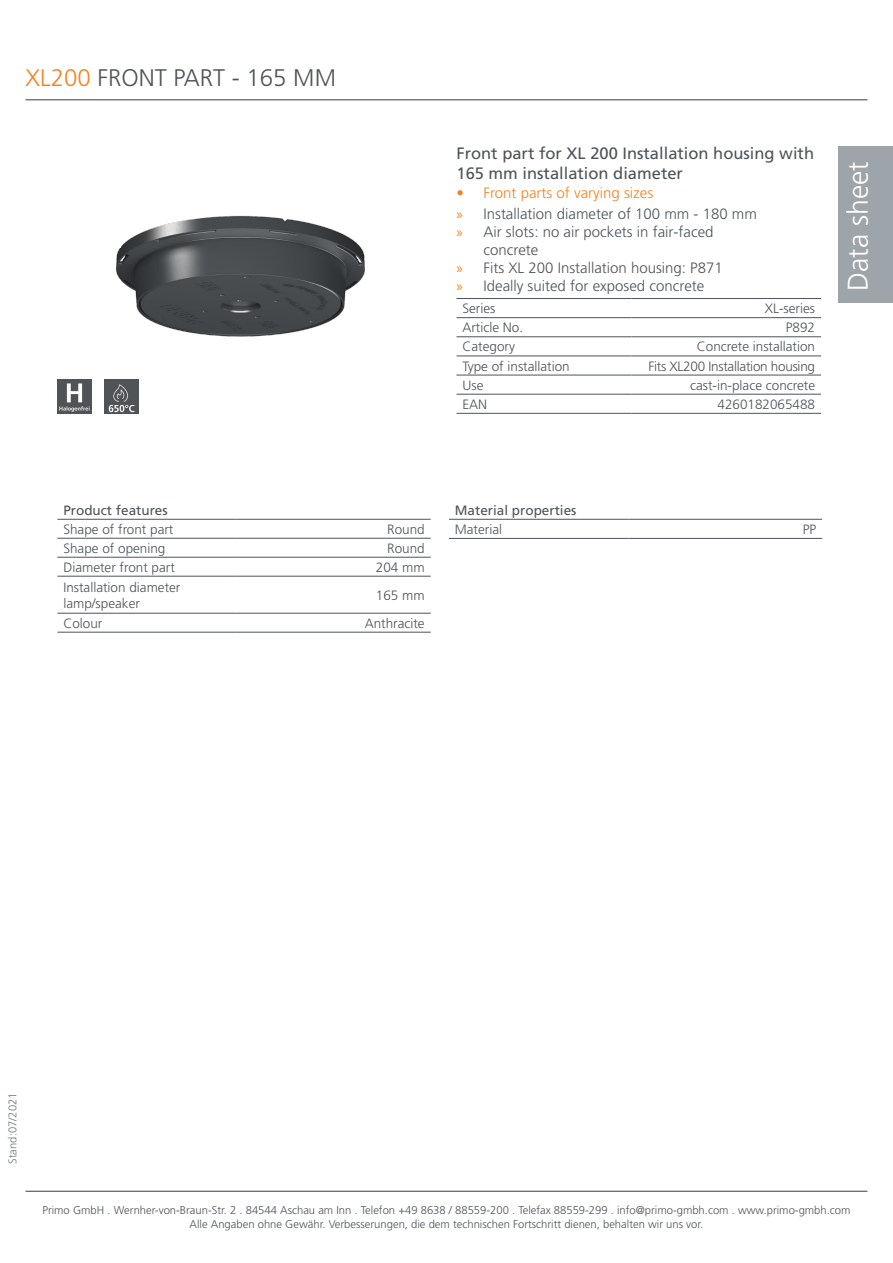
<style>
.page{position:relative;width:893px;height:1263px;background:#fff}
.page>*{position:absolute;margin:0;border:0;box-sizing:border-box;transform-origin:0 0}
.t1{font:300 28.5px "Frutiger LT Pro";color:#fff}
.H1_Produktname{font:300 24px "Frutiger LT Pro";color:#4d545a}
.SH_Produkt-Keywords{font:16.5px/19.5px "Frutiger LT Pro";color:#4d545a}
.t2{font:300 15px "Frutiger LT Pro";color:#4d545a}
.t3{font:300 15px "Frutiger LT Pro";color:#f58220}
.Tabellentext_li{font:300 13.5px/16.2px "Frutiger LT Pro";color:#4d545a}
.Tabellenüberschrift{font:13.5px "Frutiger LT Pro";color:#4d545a}
.Tabellentext_re{font:300 13.5px "Frutiger LT Pro";color:#4d545a}
.Tabellentext_li-2{font:300 13.5px "Frutiger LT Pro";letter-spacing:-.02em;color:#4d545a}
.FZ{font:300 11.25px "Frutiger LT Pro";color:#4d545a}
.Randleiste_li_Stand{font:300 11.25px "Frutiger LT Pro";color:#6e777c}
.s1{color:#f58220}
.s2{font-family:"Myriad Pro";font-weight:400;color:#f58220}
</style>
<div class="page">
<hr style="left:456px;top:298px;width:175px;height:1px;background:#4d545a">
<hr style="left:631px;top:298px;width:190px;height:1px;background:#4d545a">
<hr style="left:456px;top:317px;width:175px;height:1px;background:#4d545a">
<hr style="left:631px;top:317px;width:190px;height:1px;background:#4d545a">
<hr style="left:456px;top:336px;width:175px;height:1px;background:#4d545a">
<hr style="left:631px;top:336px;width:190px;height:1px;background:#4d545a">
<hr style="left:456px;top:356px;width:175px;height:1px;background:#4d545a">
<hr style="left:631px;top:356px;width:190px;height:1px;background:#4d545a">
<hr style="left:456px;top:375px;width:175px;height:1px;background:#4d545a">
<hr style="left:631px;top:375px;width:190px;height:1px;background:#4d545a">
<hr style="left:456px;top:394px;width:175px;height:1px;background:#4d545a">
<hr style="left:631px;top:394px;width:190px;height:1px;background:#4d545a">
<hr style="left:456px;top:413px;width:175px;height:1px;background:#4d545a">
<hr style="left:631px;top:413px;width:190px;height:1px;background:#4d545a">
<hr style="left:57px;top:519px;width:180px;height:1px;background:#4d545a">
<hr style="left:237px;top:519px;width:194px;height:1px;background:#4d545a">
<hr style="left:57px;top:538px;width:180px;height:1px;background:#4d545a">
<hr style="left:237px;top:538px;width:194px;height:1px;background:#4d545a">
<hr style="left:57px;top:557px;width:180px;height:1px;background:#4d545a">
<hr style="left:237px;top:557px;width:194px;height:1px;background:#4d545a">
<hr style="left:57px;top:576px;width:180px;height:1px;background:#4d545a">
<hr style="left:237px;top:576px;width:194px;height:1px;background:#4d545a">
<hr style="left:57px;top:613px;width:180px;height:1px;background:#4d545a">
<hr style="left:237px;top:613px;width:194px;height:1px;background:#4d545a">
<hr style="left:57px;top:632px;width:180px;height:1px;background:#4d545a">
<hr style="left:237px;top:632px;width:194px;height:1px;background:#4d545a">
<img style="left:116px;top:215px;width:249px;height:122px">
<hr style="left:449px;top:519px;width:179px;height:1px;background:#4d545a">
<hr style="left:628px;top:519px;width:194px;height:1px;background:#4d545a">
<hr style="left:449px;top:538px;width:179px;height:1px;background:#4d545a">
<hr style="left:628px;top:538px;width:194px;height:1px;background:#4d545a">
<img style="left:57px;top:379px;width:34px;height:34px">
<img style="left:105px;top:379px;width:33px;height:34px">
<div style="left:839px;top:147px;width:54px;height:156px;background:#9da5ab"></div>
<hr style="left:26px;top:99px;width:841px;height:1px;background:#4d545a">
<hr style="left:26px;top:1191px;width:841px;height:1px;background:#4d545a">
<p class="H1_Produktname" style="left:26px;top:64px;width:312px"><span class="s1">XL200</span> FRONT PART - 165 MM</p>
<p class="SH_Produkt-Keywords" style="left:456px;top:144px;width:359px">Front part for XL 200 Installation housing with<br>165 mm installation diameter</p>
<p class="t3" style="left:456px;top:185px;width:198px">• Front parts of varying sizes</p>
<p class="t2" style="left:456px;top:205px;width:302px"><span class="s2">»</span> Installation diameter of 100 mm - 180 mm</p>
<p class="t2" style="left:456px;top:223px;width:259px"><span class="s2">»</span> Air slots: no air pockets in fair-faced</p>
<p class="t2" style="left:483px;top:241px;width:56px">concrete</p>
<p class="t2" style="left:456px;top:259px;width:268px"><span class="s2">»</span> Fits XL 200 Installation housing: P871</p>
<p class="t2" style="left:456px;top:277px;width:249px"><span class="s2">»</span> Ideally suited for exposed concrete</p>
<p class="Tabellentext_li" style="left:462px;top:300px;width:34px">Series</p>
<p class="Tabellentext_li" style="left:765px;top:300px;width:52px">XL-series</p>
<p class="Tabellentext_li" style="left:462px;top:320px;width:62px">Article No.</p>
<p class="Tabellentext_li" style="left:786px;top:320px;width:31px">P892</p>
<p class="Tabellentext_li" style="left:462px;top:339px;width:54px">Category</p>
<p class="Tabellentext_li" style="left:697px;top:339px;width:120px">Concrete installation</p>
<p class="Tabellentext_li" style="left:462px;top:358px;width:109px">Type of installation</p>
<p class="Tabellentext_li-2" style="left:648px;top:358px;width:168px">Fits XL200 Installation housing</p>
<p class="Tabellentext_li" style="left:462px;top:377px;width:23px">Use</p>
<p class="Tabellentext_li" style="left:690px;top:377px;width:126px">cast-in-place concrete</p>
<p class="Tabellentext_li" style="left:462px;top:396px;width:26px">EAN</p>
<p class="Tabellentext_li" style="left:717px;top:396px;width:99px">4260182065488</p>
<p class="t1" style="left:841px;top:291px;width:131px;rotate:-90deg">Data sheet</p>
<p class="Tabellenüberschrift" style="left:63px;top:502px;width:106px">Product features</p>
<p class="Tabellentext_li" style="left:63px;top:521px;width:112px">Shape of front part</p>
<p class="Tabellentext_re" style="left:387px;top:521px;width:39px">Round</p>
<p class="Tabellentext_li" style="left:63px;top:540px;width:104px">Shape of opening</p>
<p class="Tabellentext_re" style="left:387px;top:540px;width:39px">Round</p>
<p class="Tabellentext_li" style="left:63px;top:559px;width:113px">Diameter front part</p>
<p class="Tabellentext_re" style="left:376px;top:559px;width:50px">204 mm</p>
<p class="Tabellentext_li" style="left:63px;top:579px;width:118px">Installation diameter lamp/speaker</p>
<p class="Tabellentext_re" style="left:376px;top:587px;width:50px">165 mm</p>
<p class="Tabellentext_li" style="left:63px;top:615px;width:41px">Colour</p>
<p class="Tabellentext_re" style="left:365px;top:615px;width:61px">Anthracite</p>
<p class="Tabellenüberschrift" style="left:455px;top:502px;width:123px">Material properties</p>
<p class="Tabellentext_li" style="left:455px;top:521px;width:49px">Material</p>
<p class="Tabellentext_re" style="left:803px;top:521px;width:15px">PP</p>
<p class="Randleiste_li_Stand" style="left:6px;top:1164px;width:73px;rotate:-90deg">Stand:07/2021</p>
<p class="FZ" style="left:42px;top:1203px;width:810px">Primo GmbH . Wernher-von-Braun-Str. 2 . 84544 Aschau am Inn . Telefon +49 8638 / 88559-200 . Telefax 88559-299 . info@primo-gmbh.com . www.primo-gmbh.com</p>
<p class="FZ" style="left:190px;top:1217px;width:515px">Alle Angaben ohne Gewähr. Verbesserungen, die dem technischen Fortschritt dienen, behalten wir uns vor.</p>
</div>
